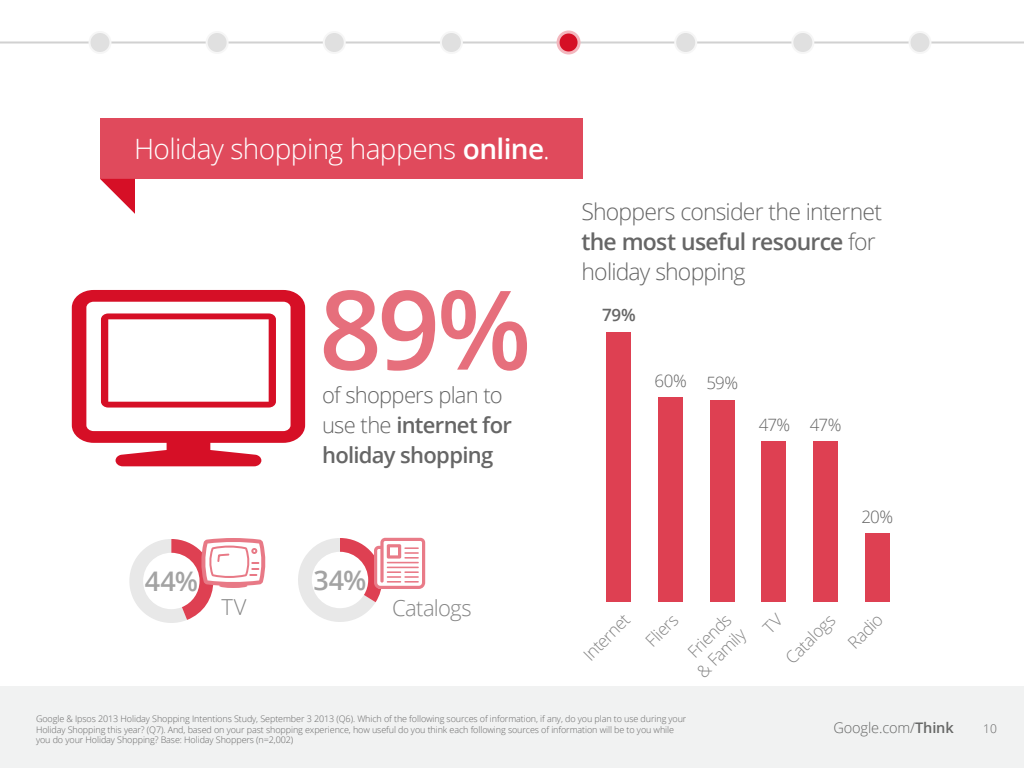
<style>
.page{position:relative;width:1024px;height:768px;background:#fff}
.page>*{position:absolute;margin:0;border:0;box-sizing:border-box;transform-origin:0 0}
.Bullet_2{font:600 110px "Open Sans";color:#e66f7c}
.t1{font:300 28px "Open Sans";letter-spacing:-.02em;color:#fff}
.Bullet_2-2{font:600 27px "Open Sans";color:#a3a3a3}
.Bullet_2-3{font:300 23px/30px "Open Sans";letter-spacing:-.035em;color:#666}
.Bullet_2-4{font:600 22px/30px "Open Sans";letter-spacing:-.03em;color:#666}
.t2{font:300 22px "Open Sans";letter-spacing:-.03em;color:#858585}
.t3{font:300 17px/20.4px "Open Sans";color:#858585;text-align:center}
.Bullet_2-5{font:300 17px "Open Sans";letter-spacing:-.055em;color:#666}
.Bullet_2-6{font:600 17px "Open Sans";color:#666}
.t4{font:300 14.6px "Open Sans";letter-spacing:-.01em;color:#666766}
.t5{font:300 12px "Open Sans";color:#666}
.t6{font:300 9px/10.8px "Open Sans";letter-spacing:-.01em;color:#666}
.s1{font-weight:600}
.s2{font-weight:300}
</style>
<div class="page">
<div style="left:0;top:686px;width:1024px;height:82px;background:#f1f2f2"></div>
<div style="left:100px;top:118px;width:483px;height:61px;background:#e04a5c"></div>
<svg style="left:100px;top:179px;width:35px;height:35px"></svg>
<svg style="left:129px;top:538px;width:137px;height:85px"></svg>
<svg style="left:298px;top:538px;width:127px;height:84px"></svg>
<svg style="left:72px;top:290px;width:233px;height:176px"></svg>
<div style="left:607px;top:332px;width:24px;height:270px;background:#de4052"></div>
<div style="left:658px;top:397px;width:25px;height:205px;background:#de4052"></div>
<div style="left:710px;top:400px;width:24px;height:202px;background:#de4052"></div>
<div style="left:762px;top:441px;width:24px;height:161px;background:#de4052"></div>
<div style="left:813px;top:441px;width:25px;height:161px;background:#de4052"></div>
<div style="left:865px;top:533px;width:25px;height:69px;background:#de4052"></div>
<hr style="left:0;top:42px;width:1024px;height:2px;background:#d1d1d1">
<div style="left:90px;top:32px;width:20px;height:21px;background:#e0e0e0;border-radius:50%"></div>
<div style="left:88px;top:31px;width:24px;height:23px;border:2px solid #f6f6f6;border-radius:50%"></div>
<div style="left:910px;top:32px;width:20px;height:21px;background:#e0e0e0;border-radius:50%"></div>
<div style="left:908px;top:31px;width:24px;height:23px;border:2px solid #f6f6f6;border-radius:50%"></div>
<div style="left:441px;top:32px;width:21px;height:21px;background:#e0e0e0;border-radius:50%"></div>
<div style="left:440px;top:31px;width:23px;height:23px;border:2px solid #f6f6f6;border-radius:50%"></div>
<div style="left:324px;top:32px;width:21px;height:21px;background:#e0e0e0;border-radius:50%"></div>
<div style="left:323px;top:31px;width:23px;height:23px;border:2px solid #f6f6f6;border-radius:50%"></div>
<div style="left:207px;top:32px;width:21px;height:21px;background:#e0e0e0;border-radius:50%"></div>
<div style="left:206px;top:31px;width:23px;height:23px;border:2px solid #f6f6f6;border-radius:50%"></div>
<div style="left:792px;top:32px;width:21px;height:21px;background:#e0e0e0;border-radius:50%"></div>
<div style="left:791px;top:31px;width:23px;height:23px;border:2px solid #f6f6f6;border-radius:50%"></div>
<div style="left:675px;top:32px;width:21px;height:21px;background:#e0e0e0;border-radius:50%"></div>
<div style="left:674px;top:31px;width:23px;height:23px;border:2px solid #f6f6f6;border-radius:50%"></div>
<div style="left:558px;top:32px;width:21px;height:21px;background:#d50f25;border-radius:50%"></div>
<div style="left:557px;top:30px;width:24px;height:24px;border:3px solid #f3b7be;border-radius:50%"></div>
<p class="t1" style="left:134px;top:129px;width:417px">Holiday shopping happens <span class="s1">online</span>.</p>
<p class="Bullet_2" style="left:319px;top:254px;width:214px">89%</p>
<p class="Bullet_2-2" style="left:145px;top:563px;width:55px">44%</p>
<p class="t2" style="left:222px;top:592px;width:26px">TV</p>
<p class="Bullet_2-4" style="left:322px;top:379px;width:191px"><span class="s2">of shoppers plan to use the</span> internet for holiday shopping</p>
<p class="Bullet_2-2" style="left:314px;top:562px;width:54px">34%</p>
<p class="t2" style="left:392px;top:593px;width:81px">Catalogs</p>
<p class="Bullet_2-3" style="left:581px;top:196px;width:302px">Shoppers consider the internet <span class="s1">the most useful resource</span> for holiday shopping</p>
<p class="Bullet_2-6" style="left:602px;top:303px;width:35px">79%</p>
<p class="Bullet_2-5" style="left:654px;top:369px;width:34px">60%</p>
<p class="Bullet_2-5" style="left:706px;top:372px;width:33px">59%</p>
<p class="Bullet_2-5" style="left:759px;top:414px;width:33px">47%</p>
<p class="Bullet_2-5" style="left:810px;top:414px;width:33px">47%</p>
<p class="Bullet_2-5" style="left:861px;top:505px;width:33px">20%</p>
<p class="t3" style="left:579px;top:650px;width:59px;rotate:-45deg">Internet</p>
<p class="t3" style="left:641px;top:636px;width:39px;rotate:-45deg">Fliers</p>
<p class="t3" style="left:678px;top:652px;width:62px;rotate:-45deg">Friends &amp; Family</p>
<p class="t3" style="left:781px;top:653px;width:63px;rotate:-45deg">Catalogs</p>
<p class="t3" style="left:843px;top:638px;width:43px;rotate:-45deg">Radio</p>
<p class="t6" style="left:36px;top:713px;width:652px">Google &amp; Ipsos 2013 Holiday Shopping Intentions Study, September 3 2013 (Q6). Which of the following sources of information, if any, do you plan to use during your<br>Holiday Shopping this year? (Q7). And, based on your past shopping experience, how useful do you think each following sources of information will be to you while you do your Holiday Shopping? Base: Holiday Shoppers (n=2,002)</p>
<h3 class="t4" style="left:833px;top:718px;width:122px">Google.com/<span class="s1">Think</span></h3>
<h3 class="t5" style="left:983px;top:721px;width:15px">10</h3>
</div>
